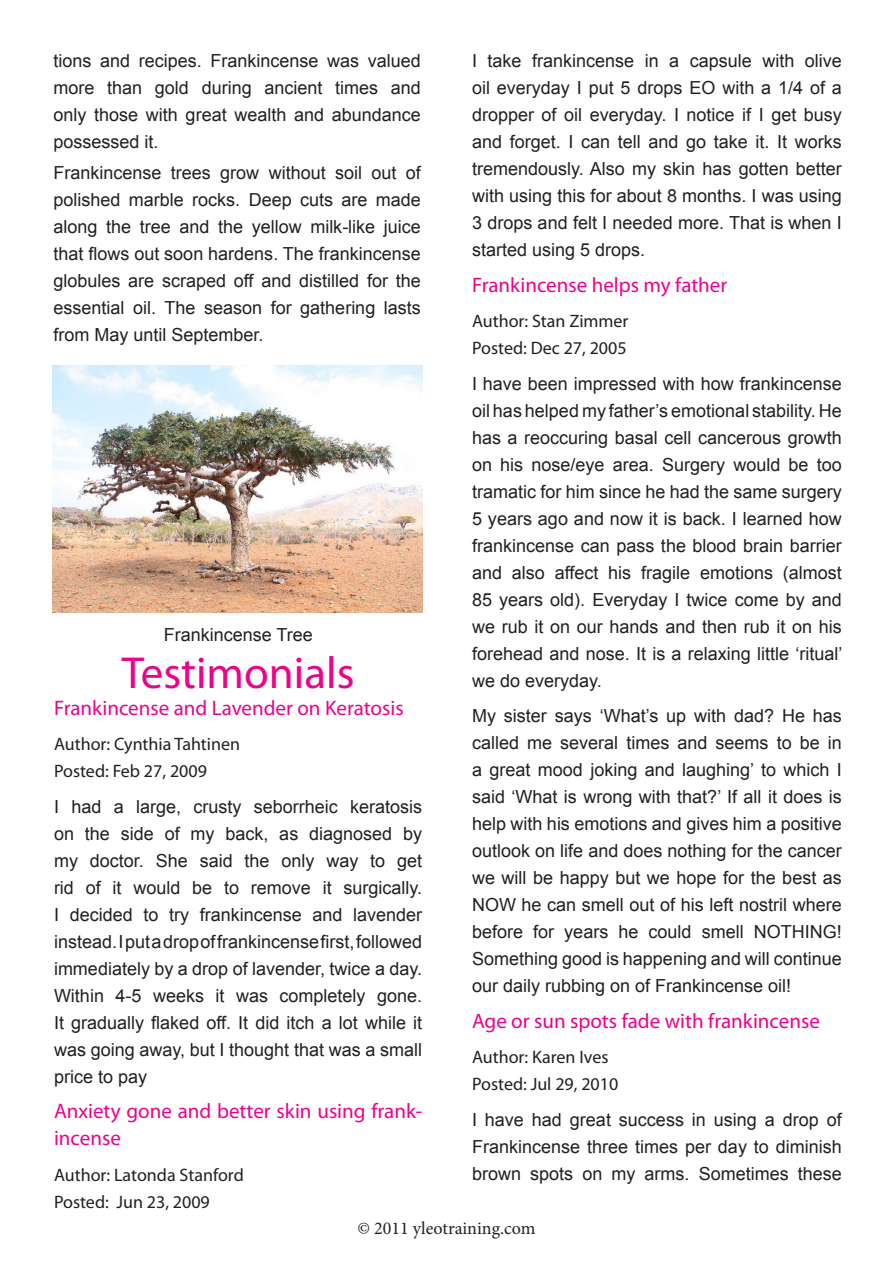
<style>
.page{position:relative;width:893px;height:1263px;background:#fff}
.page>*{position:absolute;margin:0;border:0;box-sizing:border-box;transform-origin:0 0}
.Heading{font:45px "Myriad Pro";color:#ed028c}
.paragraph_head{font:21px/27px "Myriad Pro";color:#ed028c}
.body{font:18px/27px "Arial";color:#231f20;text-align:justify}
.Paragraph_left{font:18px/27px "Myriad Pro";color:#231f20}
.t1{font:18px "Minion Pro";color:#231f20}
.caption_text{font:18px "Arial";color:#231f20}
</style>
<div class="page">
<img style="left:52px;top:366px;width:370px;height:246px">
<p class="body" style="left:53px;top:48px;width:369px">tions and recipes. Frankincense was valued more than gold during ancient times and only those with great wealth and abundance possessed it.</p>
<p class="body" style="left:53px;top:160px;width:369px">Frankincense trees grow without soil out of polished marble rocks. Deep cuts are made along the tree and the yellow milk-like juice that flows out soon hardens. The frankincense globules are scraped off and distilled for the essential oil. The season for gathering lasts from May until September.</p>
<p class="caption_text" style="left:164px;top:623px;width:151px">Frankincense Tree</p>
<p class="Heading" style="left:122px;top:645px;width:234px">Testimonials</p>
<p class="paragraph_head" style="left:54px;top:694px;width:351px">Frankincense and Lavender on Keratosis</p>
<p class="Paragraph_left" style="left:54px;top:730px;width:188px">Author: Cynthia Tahtinen<br>Posted: Feb 27, 2009</p>
<p class="body" style="left:54px;top:793px;width:370px">I had a large, crusty seborrheic keratosis on the side of my back, as diagnosed by my doctor. She said the only way to get rid of it would be to remove it surgically.<br>I decided to try frankincense and lavender instead. I put a drop of frankincense first, followed immediately by a drop of lavender, twice a day.<br>Within 4-5 weeks it was completely gone.<br>It gradually flaked off. It did itch a lot while it was going away, but I thought that was a small price to pay</p>
<p class="paragraph_head" style="left:54px;top:1097px;width:370px">Anxiety gone and better skin using frank&shy;incense</p>
<p class="Paragraph_left" style="left:54px;top:1161px;width:191px">Author: Latonda Stanford<br>Posted: Jun 23, 2009</p>
<p class="body" style="left:472px;top:47px;width:371px">I take frankincense in a capsule with olive oil everyday I put 5 drops EO with a 1/4 of a dropper of oil everyday. I notice if I get busy and forget. I can tell and go take it. It works tremendously. Also my skin has gotten better with using this for about 8 months. I was using 3 drops and felt I needed more. That is when I started using 5 drops.</p>
<p class="paragraph_head" style="left:472px;top:271px;width:257px">Frankincense helps my father</p>
<p class="Paragraph_left" style="left:472px;top:307px;width:158px">Author: Stan Zimmer<br>Posted: Dec 27, 2005</p>
<p class="body" style="left:472px;top:370px;width:372px">I have been impressed with how frankincense oil has helped my father’s emotional stability. He has a reoccuring basal cell cancerous growth on his nose/eye area. Surgery would be too tramatic for him since he had the same surgery 5 years ago and now it is back. I learned how frankincense can pass the blood brain barrier and also affect his fragile emotions (almost 85 years old). Everyday I twice come by and we rub it on our hands and then rub it on his forehead and nose. It is a relaxing little ‘ritual’ we do everyday.</p>
<p class="body" style="left:472px;top:702px;width:371px">My sister says ‘What’s up with dad? He has called me several times and seems to be in a great mood joking and laughing’ to which I said ‘What is wrong with that?’ If all it does is help with his emotions and gives him a positive outlook on life and does nothing for the cancer we will be happy but we hope for the best as NOW he can smell out of his left nostril where before for years he could smell NOTHING!<br>Something good is happening and will continue our daily rubbing on of Frankincense oil!</p>
<p class="paragraph_head" style="left:472px;top:1007px;width:349px">Age or sun spots fade with frankincense</p>
<p class="Paragraph_left" style="left:472px;top:1043px;width:148px">Author: Karen Ives<br>Posted: Jul 29, 2010</p>
<p class="body" style="left:472px;top:1106px;width:371px">I have had great success in using a drop of Frankincense three times per day to diminish brown spots on my arms. Sometimes these</p>
<p class="t1" style="left:357px;top:1216px;width:180px">© 2011 yleotraining.com</p>
</div>
